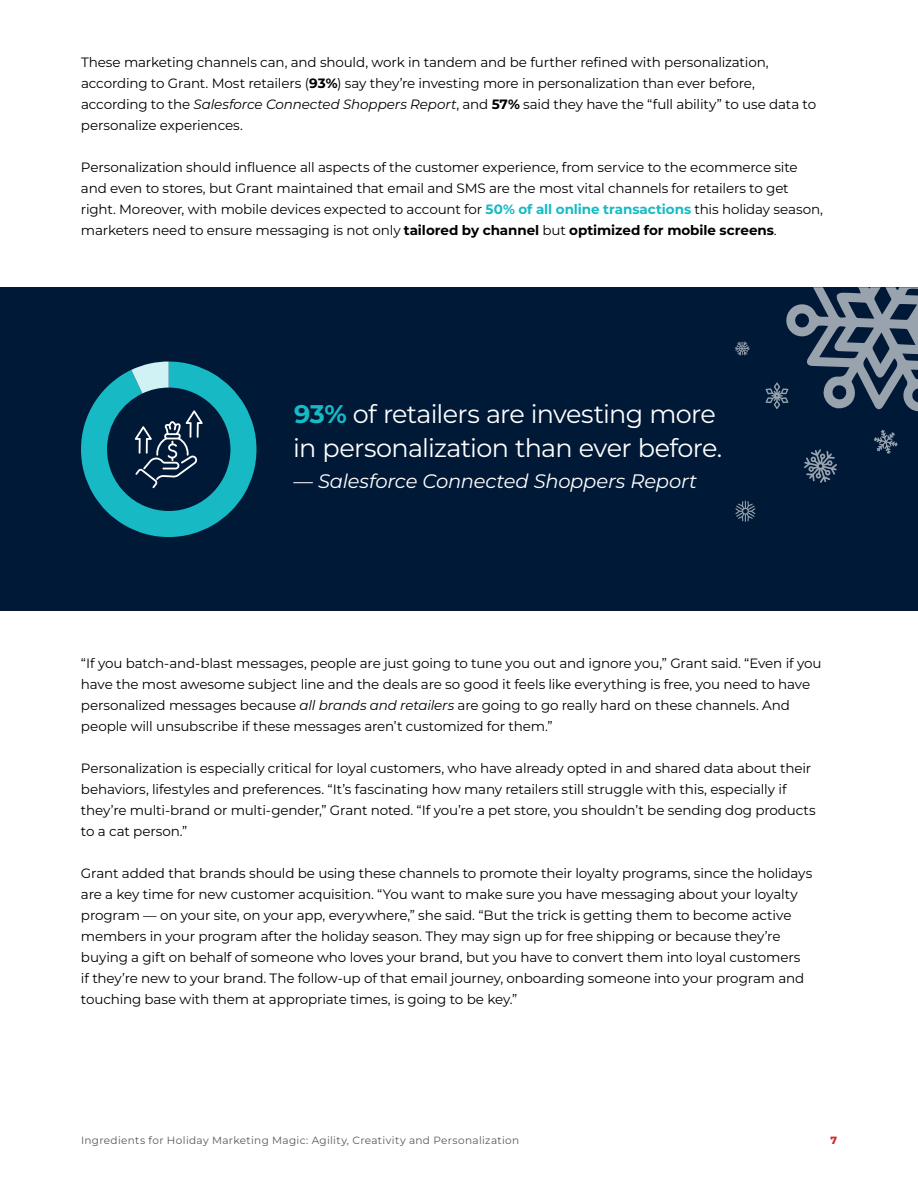
<style>
.page{position:relative;width:918px;height:1188px;background:#fff}
.page>*{position:absolute;margin:0;border:0;box-sizing:border-box;transform-origin:0 0}
.t1{font:25.5px/34.5px "Montserrat";letter-spacing:-.03em;color:#fff}
.t2{font:italic 19.5px "Montserrat";letter-spacing:-.015em;color:#fff}
.t3{font:13.5px/21px "Montserrat";letter-spacing:-.01em;color:#000}
.t4{font:10.5px "Montserrat";letter-spacing:.035em;color:#58595b}
.t5{font:800 10.5px "Montserrat";color:#d52a2f}
.s1{font-weight:700}
.s2{font-style:italic}
.s3{font-weight:700;color:#16bac5}
.s4{font-style:normal}
</style>
<div class="page">
<div style="left:0;top:287px;width:918px;height:324px;background:#001936"></div>
<svg style="left:874px;top:430px;width:24px;height:24px"></svg>
<svg style="left:735px;top:341px;width:15px;height:15px"></svg>
<svg style="left:735px;top:500px;width:20px;height:22px"></svg>
<svg style="left:804px;top:449px;width:33px;height:34px"></svg>
<svg style="left:765px;top:287px;width:153px;height:124px"></svg>
<svg style="left:81px;top:361px;width:176px;height:176px"></svg>
<p class="t3" style="left:81px;top:52px;width:737px">These marketing channels can, and should, work in tandem and be further refined with personalization, according to Grant. Most retailers (<span class="s1">93%</span>) say they’re investing more in personalization than ever before, according to the <span class="s2">Salesforce Connected Shoppers Report</span>, and <span class="s1">57%</span> said they have the “full ability” to use data to personalize experiences.</p>
<p class="t3" style="left:81px;top:157px;width:744px">Personalization should influence all aspects of the customer experience, from service to the ecommerce site and even to stores, but Grant maintained that email and SMS are the most vital channels for retailers to get right. Moreover, with mobile devices expected to account for <span class="s3">50% of all online transactions</span> this holiday season, marketers need to ensure messaging is not only <span class="s1">tailored by channel</span> but <span class="s1">optimized for mobile screens</span>.</p>
<h1 class="t1" style="left:293px;top:396px;width:431px"><span class="s3">93%</span> of retailers are investing more in personalization than ever before.</h1>
<h2 class="t2" style="left:294px;top:468px;width:405px"><span class="s4">—</span> Salesforce Connected Shoppers Report</h2>
<p class="t3" style="left:81px;top:652px;width:742px">“If you batch-and-blast messages, people are just going to tune you out and ignore you,” Grant said. “Even if you have the most awesome subject line and the deals are so good it feels like everything is free, you need to have personalized messages because <span class="s2">all brands and retailers</span> are going to go really hard on these channels. And people will unsubscribe if these messages aren’t customized for them.”</p>
<p class="t3" style="left:81px;top:757px;width:736px">Personalization is especially critical for loyal customers, who have already opted in and shared data about their behaviors, lifestyles and preferences. “It’s fascinating how many retailers still struggle with this, especially if they’re multi-brand or multi-gender,” Grant noted. “If you’re a pet store, you shouldn’t be sending dog products to a cat person.”</p>
<p class="t3" style="left:81px;top:863px;width:733px">Grant added that brands should be using these channels to promote their loyalty programs, since the holidays are a key time for new customer acquisition. “You want to make sure you have messaging about your loyalty program — on your site, on your app, everywhere,” she said. “But the trick is getting them to become active members in your program after the holiday season. They may sign up for free shipping or because they’re buying a gift on behalf of someone who loves your brand, but you have to convert them into loyal customers<br>if they’re new to your brand. The follow-up of that email journey, onboarding someone into your program and touching base with them at appropriate times, is going to be key.”</p>
<p class="t4" style="left:81px;top:1133px;width:440px">Ingredients for Holiday Marketing Magic: Agility, Creativity and Personalization</p>
<p class="t5" style="left:830px;top:1133px;width:8px">7</p>
</div>
